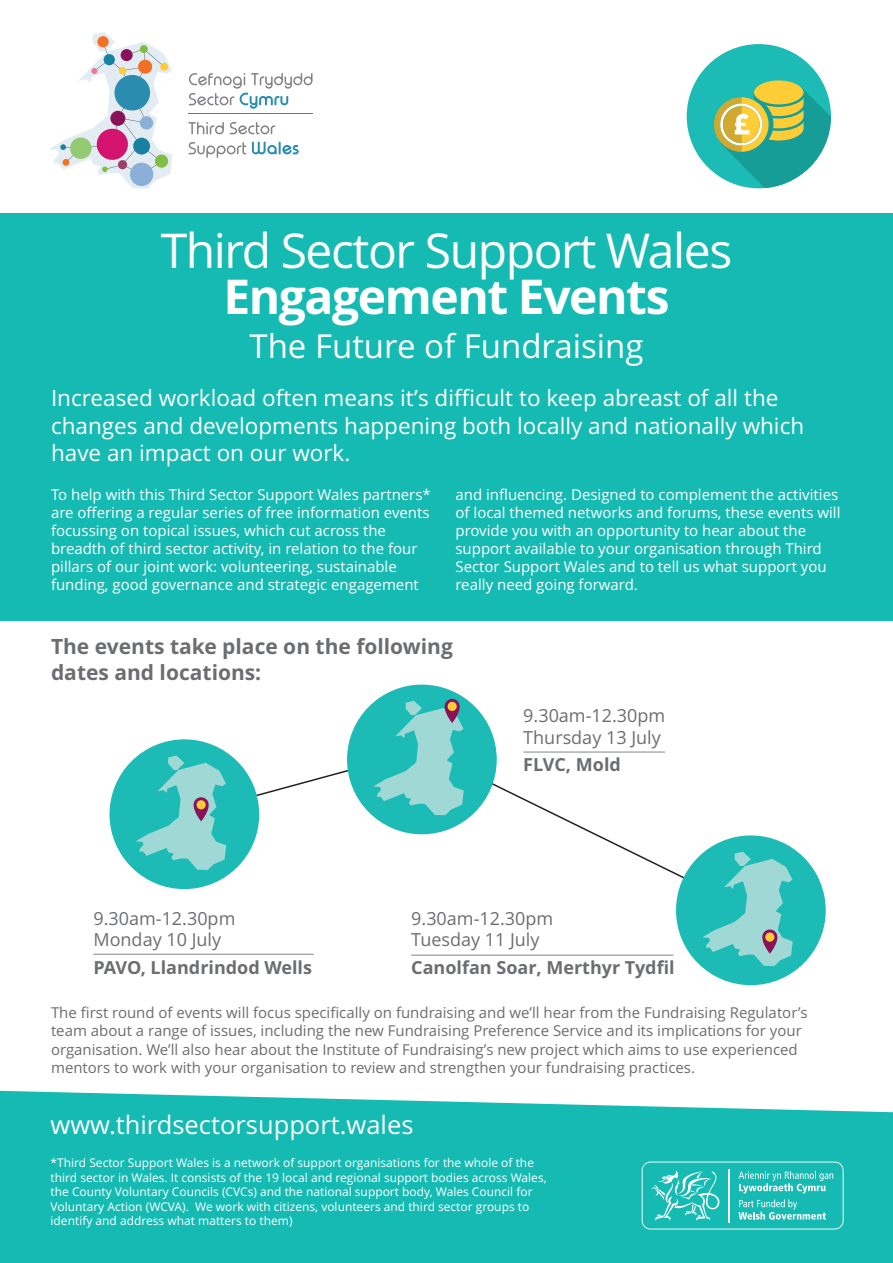
<style>
.page{position:relative;width:893px;height:1263px;background:#fff}
.page>*{position:absolute;margin:0;border:0;box-sizing:border-box;transform-origin:0 0}
.t1{font:48px "Open Sans";letter-spacing:-.03em;color:#fff}
.t2{font:700 48px "Open Sans";letter-spacing:-.03em;color:#fff}
.t3{font:33px "Open Sans";color:#fff}
.t4{font:25.5px "Open Sans";color:#fff}
.t5{font:22.5px/27.2px "Open Sans";color:#fff}
.t6{font:700 21px/25.3px "Open Sans";color:#6c6d70}
.t7{font:18px/21.8px "Open Sans";color:#6c6d70}
.t8{font:700 18px "Open Sans";color:#6c6d70}
.t9{font:15px/18.1px "Open Sans";color:#fff}
.t10{font:15px/18.1px "Open Sans";color:#6c6d70}
.t11{font:12px/14.5px "Open Sans";color:#fff}
</style>
<div class="page">
<div style="left:0;top:214px;width:893px;height:407px;background:#15bbb3"></div>
<svg style="left:49px;top:32px;width:123px;height:157px"></svg>
<div style="left:121px;top:49px;width:12px;height:12px;background:#891259;border-radius:50%"></div>
<div style="left:138px;top:60px;width:14px;height:14px;background:#f27023;border-radius:50%"></div>
<div style="left:140px;top:45px;width:8px;height:8px;background:#81bd41;border-radius:50%"></div>
<hr style="left:188px;top:113px;width:125px;height:1px;background:#2a8db0">
<svg style="left:189px;top:73px;width:123px;height:36px"></svg>
<svg style="left:188px;top:122px;width:36px;height:12px"></svg>
<svg style="left:230px;top:122px;width:45px;height:12px"></svg>
<svg style="left:189px;top:142px;width:57px;height:16px"></svg>
<svg style="left:252px;top:142px;width:47px;height:12px"></svg>
<svg style="left:0;top:1090px;width:893px;height:173px;fill:#15bbb3"></svg>
<svg style="left:642px;top:1161px;width:202px;height:68px"></svg>
<div style="left:687px;top:44px;width:144px;height:144px;background:#1dbbb5;border-radius:50%"></div>
<svg style="left:754px;top:80px;width:49px;height:24px"></svg>
<svg style="left:714px;top:86px;width:117px;height:102px"></svg>
<hr style="left:93px;top:954px;width:221px;height:1px;background:#848588">
<hr style="left:411px;top:955px;width:262px;height:1px;background:#848588">
<svg style="left:184px;top:751px;width:492px;height:139px"></svg>
<svg style="left:110px;top:739px;width:149px;height:150px"></svg>
<svg style="left:347px;top:685px;width:150px;height:149px"></svg>
<svg style="left:676px;top:835px;width:150px;height:150px"></svg>
<h1 class="t1" style="left:161px;top:223px;width:573px">Third Sector Support Wales</h1>
<h1 class="t2" style="left:223px;top:270px;width:448px">Engagement Events</h1>
<h2 class="t3" style="left:249px;top:327px;width:396px">The Future of Fundraising</h2>
<h3 class="t5" style="left:51px;top:385px;width:755px">Increased workload often means it’s difficult to keep abreast of all the changes and developments happening both locally and nationally which have an impact on our work.</h3>
<p class="t9" style="left:51px;top:485px;width:381px">To help with this Third Sector Support Wales partners* are offering a regular series of free information events focussing on topical issues, which cut across the breadth of third sector activity, in relation to the four pillars of our joint work: volunteering, sustainable funding, good governance and strategic engagement</p>
<p class="t9" style="left:455px;top:485px;width:386px">and influencing. Designed to complement the activities of local themed networks and forums, these events will provide you with an opportunity to hear about the support available to your organisation through Third Sector Support Wales and to tell us what support you really need going forward.</p>
<h3 class="t6" style="left:51px;top:634px;width:403px">The events take place on the following dates and locations:</h3>
<p class="t7" style="left:523px;top:705px;width:143px">9.30am-12.30pm<br>Thursday 13 July</p>
<p class="t8" style="left:523px;top:754px;width:99px">FLVC, Mold</p>
<p class="t7" style="left:93px;top:907px;width:143px">9.30am-12.30pm<br>Monday 10 July</p>
<p class="t8" style="left:93px;top:957px;width:220px">PAVO, Llandrindod Wells</p>
<p class="t7" style="left:411px;top:907px;width:143px">9.30am-12.30pm<br>Tuesday 11 July</p>
<p class="t8" style="left:411px;top:957px;width:265px">Canolfan Soar, Merthyr Tydfil</p>
<p class="t10" style="left:51px;top:1004px;width:758px">The first round of events will focus specifically on fundraising and we’ll hear from the Fundraising Regulator’s team about a range of issues, including the new Fundraising Preference Service and its implications for your organisation. We’ll also hear about the Institute of Fundraising’s new project which aims to use experienced mentors to work with your organisation to review and strengthen your fundraising practices.</p>
<h3 class="t4" style="left:51px;top:1110px;width:364px">www.thirdsectorsupport.wales</h3>
<p class="t11" style="left:51px;top:1156px;width:498px">*Third Sector Support Wales is a network of support organisations for the whole of the third sector in Wales. It consists of the 19 local and regional support bodies across Wales, the County Voluntary Councils (CVCs) and the national support body, Wales Council for Voluntary Action (WCVA). We work with citizens, volunteers and third sector groups to identify and address what matters to them)</p>
</div>
